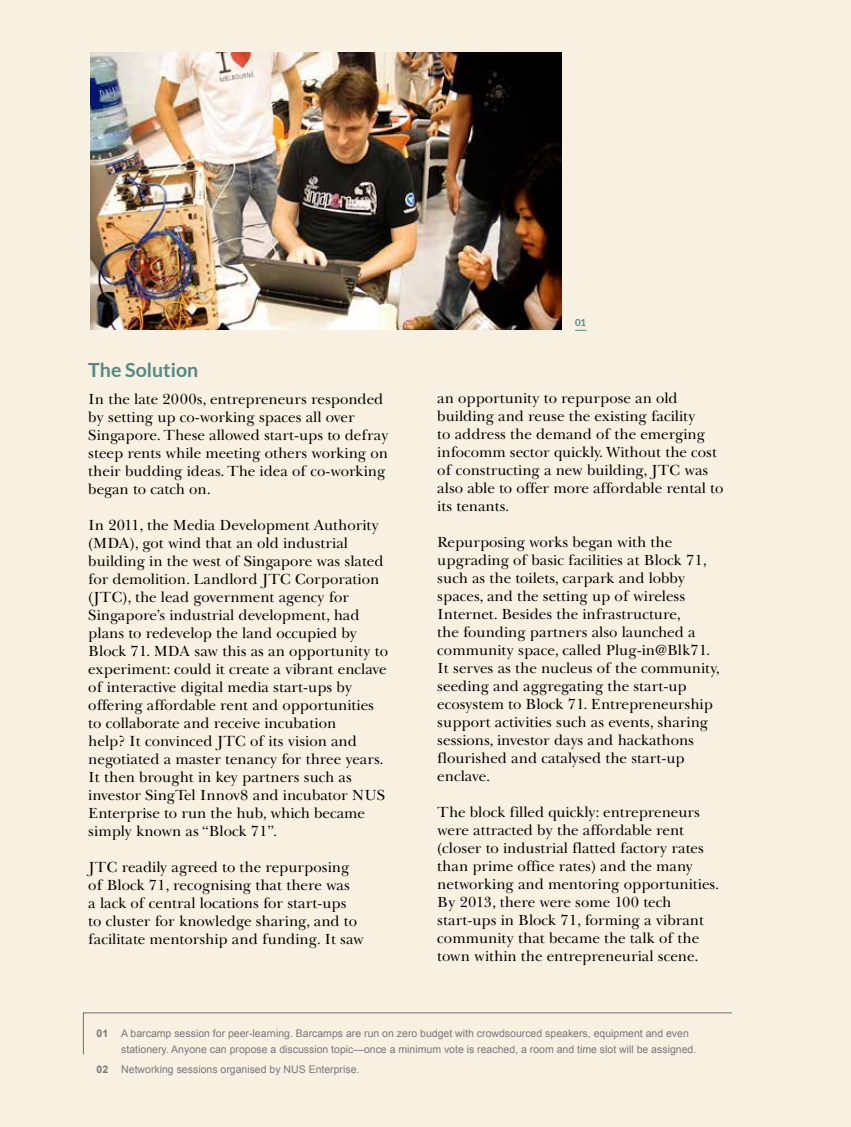
<style>
.page{position:relative;width:851px;height:1127px;background:#fff}
.page>*{position:absolute;margin:0;border:0;box-sizing:border-box;transform-origin:0 0}
.t1{font:700 19.5px "Lato";color:#548984}
.t2{font:15px/18px "Baskerville Cyr LT Std Upright";color:#000}
.t3{font:10.5px/16.5px "Arial";color:#77787b}
.t4{font:700 9.75px "Lato";color:#548984}
.s1{font-weight:700}
</style>
<div class="page">
<div style="left:0;top:0;width:850px;height:1127px;background:#f8f0e1"></div>
<svg style="left:83px;top:1012px;width:649px;height:43px"></svg>
<img style="left:90px;top:52px;width:471px;height:278px">
<h1 class="t1" style="left:88px;top:359px;width:111px">The Solution</h1>
<p class="t2" style="left:88px;top:391px;width:302px">In the late 2000s, entrepreneurs responded by setting up co-working spaces all over Singapore. These allowed start-ups to defray steep rents while meeting others working on their budding ideas. The idea of co-working began to catch on.</p>
<p class="t2" style="left:88px;top:517px;width:301px">In 2011, the Media Development Authority (MDA), got wind that an old industrial building in the west of Singapore was slated for demolition. Landlord JTC Corporation (JTC), the lead government agency for Singapore’s industrial development, had plans to redevelop the land occupied by Block 71. MDA saw this as an opportunity to experiment: could it create a vibrant enclave of interactive digital media start-ups by offering affordable rent and opportunities to collaborate and receive incubation<br>help? It convinced JTC of its vision and negotiated a master tenancy for three years.<br>It then brought in key partners such as investor SingTel Innov8 and incubator NUS Enterprise to run the hub, which became simply known as “Block 71”.</p>
<p class="t2" style="left:88px;top:859px;width:277px">JTC readily agreed to the repurposing of Block 71, recognising that there was<br>a lack of central locations for start-ups<br>to cluster for knowledge sharing, and to facilitate mentorship and funding. It saw</p>
<p class="t4" style="left:575px;top:317px;width:13px">01</p>
<p class="t2" style="left:437px;top:389px;width:287px">an opportunity to repurpose an old building and reuse the existing facility<br>to address the demand of the emerging infocomm sector quickly. Without the cost of constructing a new building, JTC was also able to offer more affordable rental to its tenants.</p>
<p class="t2" style="left:437px;top:533px;width:284px">Repurposing works began with the upgrading of basic facilities at Block 71, such as the toilets, carpark and lobby spaces, and the setting up of wireless Internet. Besides the infrastructure,<br>the founding partners also launched a community space, called Plug-in@Blk71.<br>It serves as the nucleus of the community, seeding and aggregating the start-up ecosystem to Block 71. Entrepreneurship support activities such as events, sharing sessions, investor days and hackathons flourished and catalysed the start-up enclave.</p>
<p class="t2" style="left:437px;top:803px;width:283px">The block filled quickly: entrepreneurs were attracted by the affordable rent (closer to industrial flatted factory rates than prime office rates) and the many networking and mentoring opportunities.<br>By 2013, there were some 100 tech start-ups in Block 71, forming a vibrant community that became the talk of the town within the entrepreneurial scene.</p>
<p class="t3" style="left:121px;top:1025px;width:576px;text-indent:-25px"><span class="s1">01</span> A barcamp session for peer-learning. Barcamps are run on zero budget with crowdsourced speakers, equipment and even stationery. Anyone can propose a discussion topic—once a minimum vote is reached, a room and time slot will be assigned.</p>
<p class="t3" style="left:97px;top:1061px;width:264px"><span class="s1">02</span> Networking sessions organised by NUS Enterprise.</p>
</div>
